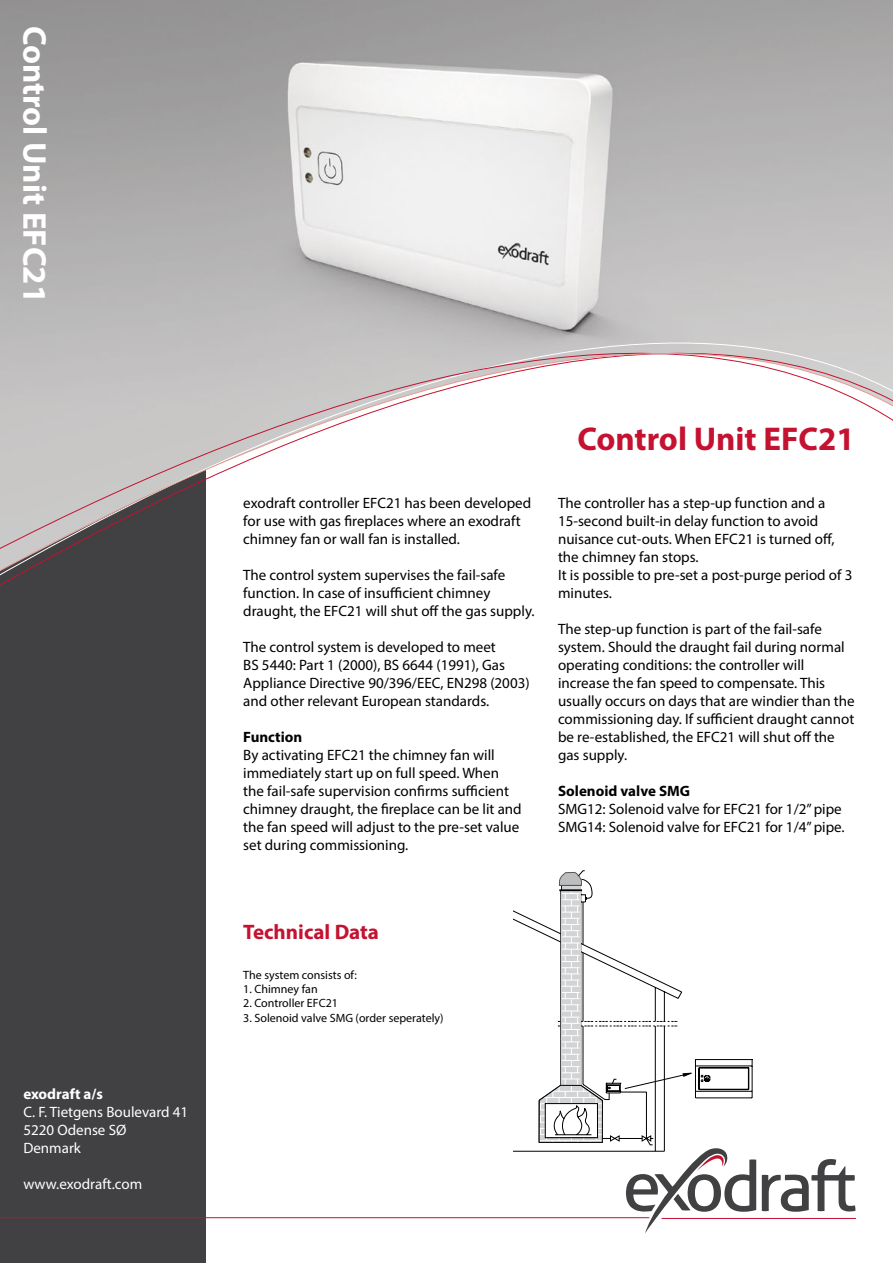
<style>
.page{position:relative;width:893px;height:1263px;background:#fff}
.page>*{position:absolute;margin:0;border:0;box-sizing:border-box;transform-origin:0 0}
.t1{font:700 33px "Myriad Pro";color:#c41230}
.t2{font:700 33px "Myriad Pro";color:#fff}
.t3{font:700 21px "Myriad Pro";color:#c41230}
.t4{font:15px/18px "Myriad Pro";color:#000}
.t5{font:15px/18px "Myriad Pro";color:#fff}
.t6{font:700 15px "Myriad Pro";color:#000}
.t7{font:700 15px "Myriad Pro";color:#fff}
.t8{font:12px "Myriad Pro";color:#000}
</style>
<div class="page">
<div style="left:0;top:0;width:205px;height:1263px;background:#414042"></div>
<svg style="left:762px;top:1159px;width:93px;height:53px"></svg>
<hr style="left:0;top:1217px;width:649px;height:1px;background:#c41230">
<hr style="left:662px;top:1218px;width:194px;height:1px;background:#c41230">
<img style="left:0;top:0;width:893px;height:287px">
<svg style="left:0;top:288px;width:893px;height:298px"></svg>
<svg style="left:513px;top:871px;width:243px;height:362px"></svg>
<h1 class="t2" style="left:56px;top:26px;width:279px;rotate:90deg">Control Unit EFC21</h1>
<p class="t7" style="left:23px;top:1084px;width:81px">exodraft a/s</p>
<p class="t5" style="left:23px;top:1103px;width:166px">C. F. Tietgens Boulevard 41<br>5220 Odense SØ<br>Denmark</p>
<p class="t5" style="left:23px;top:1175px;width:120px">www.exodraft.com</p>
<p class="t4" style="left:243px;top:494px;width:289px">exodraft controller EFC21 has been developed for use with gas fireplaces where an exodraft chimney fan or wall fan is installed.</p>
<p class="t4" style="left:243px;top:566px;width:293px">The control system supervises the fail-safe function. In case of insufficient chimney draught, the EFC21 will shut off the gas supply.</p>
<p class="t4" style="left:243px;top:638px;width:288px">The control system is developed to meet<br>BS 5440: Part 1 (2000), BS 6644 (1991), Gas Appliance Directive 90/396/EEC, EN298 (2003) and other relevant European standards.</p>
<p class="t6" style="left:243px;top:727px;width:61px">Function</p>
<p class="t4" style="left:243px;top:746px;width:280px">By activating EFC21 the chimney fan will immediately start up on full speed. When the fail-safe supervision confirms sufficient chimney draught, the fireplace can be lit and the fan speed will adjust to the pre-set value set during commissioning.</p>
<h1 class="t1" style="left:577px;top:417px;width:279px">Control Unit EFC21</h1>
<p class="t4" style="left:558px;top:494px;width:296px">The controller has a step-up function and a 15-second built-in delay function to avoid nuisance cut-outs. When EFC21 is turned off, the chimney fan stops.<br>It is possible to pre-set a post-purge period of 3 minutes.</p>
<p class="t4" style="left:558px;top:620px;width:298px">The step-up function is part of the fail-safe system. Should the draught fail during normal operating conditions: the controller will increase the fan speed to compensate. This usually occurs on days that are windier than the commissioning day. If sufficient draught cannot be re-established, the EFC21 will shut off the gas supply.</p>
<p class="t6" style="left:558px;top:781px;width:134px">Solenoid valve SMG</p>
<p class="t4" style="left:558px;top:800px;width:288px">SMG12: Solenoid valve for EFC21 for 1/2” pipe<br>SMG14: Solenoid valve for EFC21 for 1/4” pipe.</p>
<h2 class="t3" style="left:243px;top:918px;width:137px">Technical Data</h2>
<p class="t8" style="left:243px;top:967px;width:115px">The system consists of:</p>
<p class="t8" style="left:243px;top:981px;width:76px">1. Chimney fan</p>
<p class="t8" style="left:243px;top:996px;width:96px">2. Controller EFC21</p>
<p class="t8" style="left:243px;top:1010px;width:202px">3. Solenoid valve SMG (order seperately)</p>
</div>
